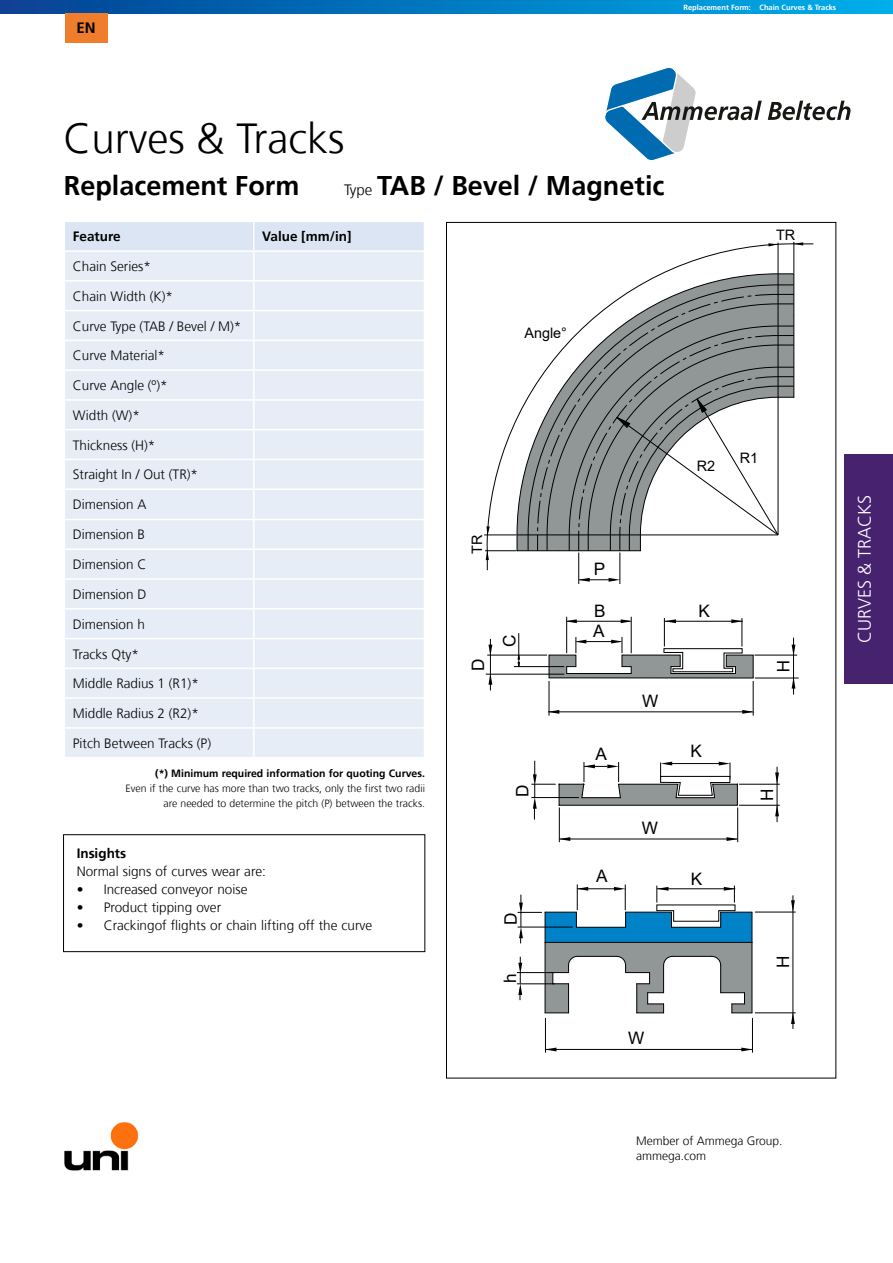
<style>
.page{position:relative;width:893px;height:1263px;background:#fff}
.page>*{position:absolute;margin:0;border:0;box-sizing:border-box;transform-origin:0 0}
.t1{font:300 42px "Frutiger";color:#000}
.t2{font:700 27px "Frutiger";color:#000}
.t3{font:300 18px "Frutiger";color:#fff}
.t4{font:17.1px/20.2px "Arial";color:#000}
.t5{font:700 15px "Frutiger";color:#000}
.t6{font:14.4px "Arial";color:#000}
.t7{font:300 13.5px "Frutiger";color:#000}
.t8{font:700 13.5px "Frutiger";color:#000}
.t9{font:300 12px/14.4px "Frutiger";color:#000}
.t10{font:300 10.5px/15px "Frutiger";color:#000;text-align:right}
.t11{font:700 10.5px "Frutiger";color:#000}
.t12{font:700 7.5px "Frutiger";color:#fff}
.s1{font-weight:300;font-size:15px}
</style>
<div class="page">
<svg style="left:0;top:0;width:893px;height:13px;background:#0178bf"></svg>
<img style="left:64px;top:1122px;width:75px;height:49px">
<div style="left:65px;top:13px;width:42px;height:30px;background:#f07d2c"></div>
<svg style="left:605px;top:68px;width:246px;height:92px"></svg>
<div style="left:844px;top:454px;width:49px;height:230px;background:#47226f"></div>
<div style="left:63px;top:834px;width:362px;height:118px;border:1px solid #000"></div>
<svg style="left:65px;top:222px;width:359px;height:535px;background:#e7edf7"></svg>
<hr style="left:794px;top:242px;width:1px;height:31px;background:#000">
<hr style="left:485px;top:550px;width:31px;height:1px;background:#000">
<svg style="left:487px;top:243px;width:301px;height:308px"></svg>
<hr style="left:778px;top:243px;width:1px;height:31px;background:#000">
<svg style="left:779px;top:294px;width:15px;height:1px"></svg>
<svg style="left:537px;top:536px;width:1px;height:15px"></svg>
<svg style="left:779px;top:303px;width:15px;height:1px"></svg>
<svg style="left:779px;top:284px;width:15px;height:1px"></svg>
<svg style="left:528px;top:536px;width:1px;height:15px"></svg>
<svg style="left:547px;top:536px;width:1px;height:15px"></svg>
<svg style="left:527px;top:284px;width:251px;height:251px"></svg>
<svg style="left:546px;top:303px;width:232px;height:232px"></svg>
<hr style="left:484px;top:535px;width:32px;height:1px;background:#000">
<hr style="left:778px;top:274px;width:1px;height:261px;background:#000">
<hr style="left:517px;top:535px;width:261px;height:1px;background:#000">
<hr style="left:549px;top:681px;width:1px;height:35px;background:#000">
<hr style="left:753px;top:681px;width:1px;height:35px;background:#000">
<hr style="left:548px;top:712px;width:204px;height:1px;background:#000">
<hr style="left:487px;top:655px;width:60px;height:1px;background:#000">
<hr style="left:631px;top:617px;width:1px;height:36px;background:#000">
<hr style="left:566px;top:617px;width:1px;height:36px;background:#000">
<hr style="left:490px;top:639px;width:1px;height:51px;background:#000">
<hr style="left:518px;top:633px;width:1px;height:34px;background:#000">
<hr style="left:754px;top:655px;width:43px;height:1px;background:#000">
<hr style="left:755px;top:678px;width:44px;height:1px;background:#000">
<hr style="left:793px;top:638px;width:1px;height:56px;background:#000">
<svg style="left:518px;top:652px;width:2px;height:14px"></svg>
<hr style="left:739px;top:784px;width:41px;height:1px;background:#000">
<hr style="left:739px;top:805px;width:41px;height:1px;background:#000">
<hr style="left:777px;top:767px;width:1px;height:55px;background:#000">
<svg style="left:568px;top:325px;width:227px;height:226px"></svg>
<hr style="left:486px;top:674px;width:78px;height:1px;background:#000">
<hr style="left:514px;top:666px;width:50px;height:1px;background:#000">
<svg style="left:775px;top:772px;width:4px;height:12px"></svg>
<svg style="left:775px;top:805px;width:4px;height:11px"></svg>
<hr style="left:559px;top:807px;width:1px;height:35px;background:#000">
<hr style="left:737px;top:807px;width:1px;height:35px;background:#000">
<hr style="left:560px;top:839px;width:177px;height:1px;background:#000">
<svg style="left:559px;top:837px;width:11px;height:4px"></svg>
<svg style="left:727px;top:837px;width:11px;height:4px"></svg>
<svg style="left:531px;top:761px;width:207px;height:58px"></svg>
<svg style="left:548px;top:710px;width:11px;height:4px"></svg>
<svg style="left:742px;top:710px;width:12px;height:4px"></svg>
<svg style="left:488px;top:673px;width:4px;height:12px"></svg>
<svg style="left:488px;top:645px;width:4px;height:11px"></svg>
<svg style="left:548px;top:618px;width:206px;height:61px"></svg>
<svg style="left:486px;top:526px;width:4px;height:10px"></svg>
<svg style="left:486px;top:550px;width:3px;height:20px"></svg>
<svg style="left:787px;top:242px;width:26px;height:3px"></svg>
<svg style="left:768px;top:243px;width:10px;height:3px"></svg>
<svg style="left:792px;top:645px;width:3px;height:11px"></svg>
<svg style="left:792px;top:677px;width:3px;height:12px"></svg>
<hr style="left:545px;top:1018px;width:1px;height:34px;background:#000">
<hr style="left:752px;top:1018px;width:1px;height:34px;background:#000">
<hr style="left:546px;top:1049px;width:206px;height:1px;background:#000">
<svg style="left:546px;top:1047px;width:10px;height:4px"></svg>
<svg style="left:741px;top:1047px;width:11px;height:4px"></svg>
<hr style="left:755px;top:912px;width:41px;height:1px;background:#000">
<hr style="left:755px;top:1012px;width:41px;height:1px;background:#000">
<hr style="left:793px;top:895px;width:1px;height:134px;background:#000">
<svg style="left:791px;top:900px;width:4px;height:12px"></svg>
<svg style="left:791px;top:1012px;width:4px;height:12px"></svg>
<hr style="left:517px;top:972px;width:38px;height:1px;background:#000">
<hr style="left:517px;top:983px;width:38px;height:1px;background:#000">
<svg style="left:518px;top:884px;width:234px;height:129px"></svg>
<hr style="left:578px;top:552px;width:1px;height:32px;background:#000">
<hr style="left:620px;top:552px;width:1px;height:32px;background:#000">
<hr style="left:579px;top:579px;width:36px;height:1px;background:#000">
<svg style="left:578px;top:578px;width:12px;height:4px"></svg>
<svg style="left:609px;top:578px;width:11px;height:4px"></svg>
<p class="t5" style="left:77px;top:19px;width:21px">EN</p>
<p class="t12" style="left:683px;top:3px;width:154px">Replacement Form: Chain Curves &amp; Tracks</p>
<h1 class="t1" style="left:64px;top:114px;width:282px">Curves &amp; Tracks</h1>
<h2 class="t2" style="left:64px;top:170px;width:237px">Replacement Form</h2>
<h2 class="t2" style="left:344px;top:170px;width:322px"><span class="s1">Type</span> TAB / Bevel / Magnetic</h2>
<p class="t8" style="left:73px;top:229px;width:49px">Feature</p>
<p class="t8" style="left:262px;top:229px;width:91px">Value [mm/in]</p>
<p class="t7" style="left:73px;top:259px;width:80px">Chain Series*</p>
<p class="t7" style="left:73px;top:288px;width:102px">Chain Width (K)*</p>
<p class="t7" style="left:73px;top:318px;width:170px">Curve Type (TAB / Bevel / M)*</p>
<p class="t7" style="left:73px;top:348px;width:94px">Curve Material*</p>
<p class="t7" style="left:73px;top:378px;width:96px">Curve Angle (º)*</p>
<p class="t7" style="left:73px;top:408px;width:69px">Width (W)*</p>
<p class="t7" style="left:73px;top:437px;width:84px">Thickness (H)*</p>
<p class="t7" style="left:73px;top:467px;width:127px">Straight In / Out (TR)*</p>
<p class="t7" style="left:73px;top:497px;width:75px">Dimension A</p>
<p class="t7" style="left:73px;top:527px;width:74px">Dimension B</p>
<p class="t7" style="left:73px;top:557px;width:75px">Dimension C</p>
<p class="t7" style="left:73px;top:587px;width:75px">Dimension D</p>
<p class="t7" style="left:73px;top:616px;width:74px">Dimension h</p>
<p class="t7" style="left:73px;top:646px;width:68px">Tracks Qty*</p>
<p class="t7" style="left:73px;top:676px;width:128px">Middle Radius 1 (R1)*</p>
<p class="t7" style="left:73px;top:706px;width:128px">Middle Radius 2 (R2)*</p>
<p class="t7" style="left:73px;top:735px;width:140px">Pitch Between Tracks (P)</p>
<p class="t11" style="left:155px;top:767px;width:271px">(*) Minimum required information for quoting Curves.</p>
<p class="t10" style="left:126px;top:780px;width:301px">Even if the curve has more than two tracks, only the first two radii are needed to determine the pitch (P) between the tracks.</p>
<p class="t8" style="left:77px;top:845px;width:51px">Insights</p>
<p class="t7" style="left:77px;top:864px;width:191px">Normal signs of curves wear are:</p>
<p class="t7" style="left:77px;top:882px;width:172px">• Increased conveyor noise</p>
<p class="t7" style="left:77px;top:900px;width:146px">• Product tipping over</p>
<p class="t7" style="left:77px;top:918px;width:297px">• Crackingof flights or chain lifting off the curve</p>
<p class="t6" style="left:524px;top:323px;width:44px">Angle°</p>
<p class="t6" style="left:776px;top:225px;width:21px">TR</p>
<p class="t6" style="left:697px;top:456px;width:20px">R2</p>
<p class="t6" style="left:740px;top:448px;width:20px">R1</p>
<p class="t6" style="left:467px;top:553px;width:21px;rotate:-90deg">TR</p>
<p class="t4" style="left:468px;top:671px;width:14px;rotate:-90deg">D</p>
<p class="t4" style="left:499px;top:647px;width:14px;rotate:-90deg">C</p>
<p class="t4" style="left:594px;top:559px;width:13px">P</p>
<p class="t4" style="left:593px;top:601px;width:14px">B<br>A</p>
<p class="t4" style="left:595px;top:743px;width:13px">A</p>
<p class="t4" style="left:642px;top:691px;width:18px">W</p>
<p class="t4" style="left:698px;top:601px;width:13px">K</p>
<p class="t4" style="left:690px;top:740px;width:13px">K</p>
<p class="t4" style="left:512px;top:797px;width:14px;rotate:-90deg">D</p>
<p class="t4" style="left:757px;top:801px;width:14px;rotate:-90deg">H</p>
<p class="t4" style="left:642px;top:818px;width:18px">W</p>
<p class="t4" style="left:500px;top:925px;width:14px;rotate:-90deg">D</p>
<p class="t4" style="left:500px;top:983px;width:11px;rotate:-90deg">h</p>
<p class="t4" style="left:596px;top:866px;width:13px">A</p>
<p class="t4" style="left:691px;top:868px;width:13px">K</p>
<p class="t4" style="left:773px;top:967px;width:14px;rotate:-90deg">H</p>
<p class="t4" style="left:628px;top:1028px;width:18px">W</p>
<h3 class="t3" style="left:854px;top:643px;width:150px;rotate:-90deg">CURVES &amp; TRACKS</h3>
<p class="t9" style="left:636px;top:1134px;width:148px">Member of Ammega Group. ammega.com</p>
</div>
